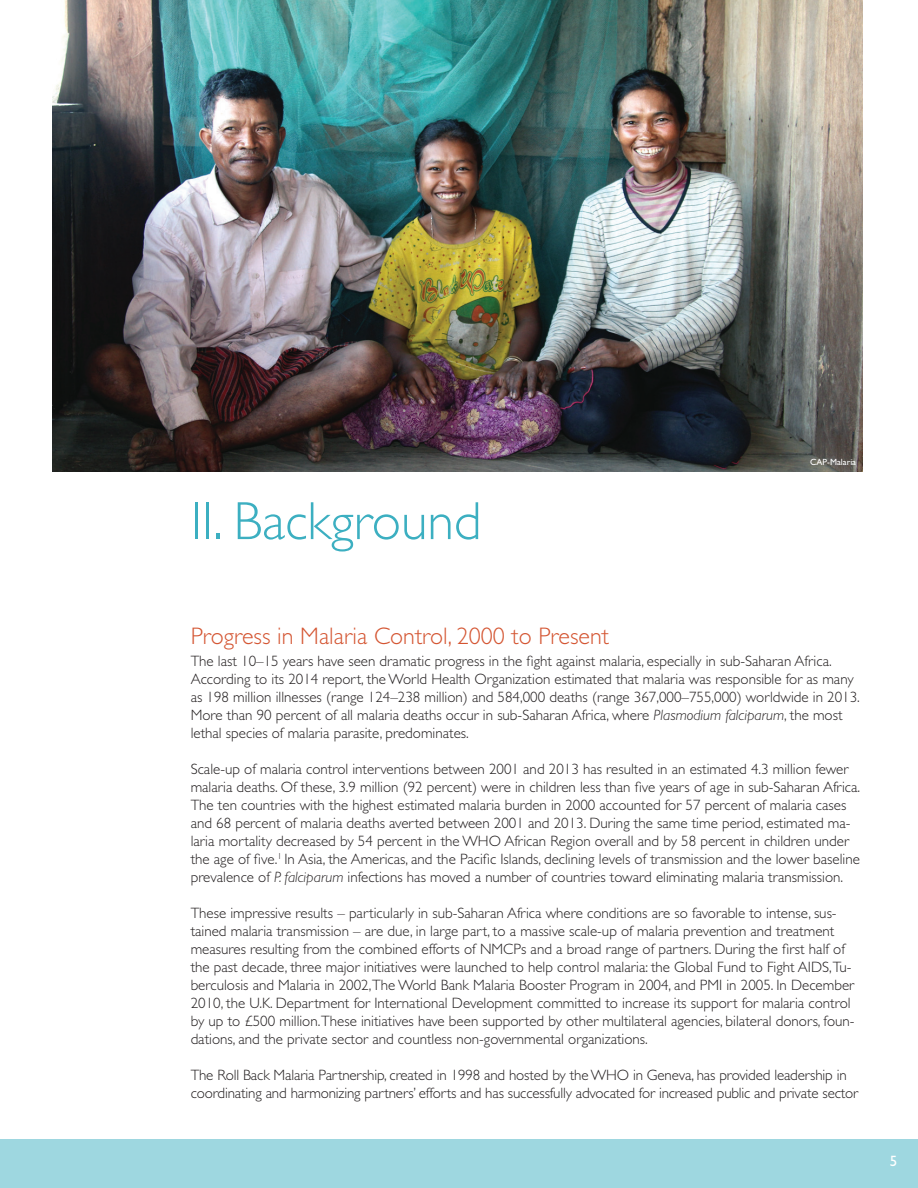
<style>
.page{position:relative;width:918px;height:1188px;background:#fff}
.page>*{position:absolute;margin:0;border:0;box-sizing:border-box;transform-origin:0 0}
.t1{font:300 54px "Gill Sans";color:#3cafc1}
.subhead{font:300 24px "Gill Sans";color:#d45532}
.body{font:300 15px/18px "Gill Sans";color:#231f20}
.t2{font:15px "Gill Sans";color:#fff}
.credit{font:9px "Gill Sans";color:#fff}
.s1{font-style:italic}
</style>
<div class="page">
<div style="left:0;top:1139px;width:918px;height:49px;background:#9ed7e0"></div>
<img style="left:53px;top:0;width:810px;height:472px">
<p class="t1" style="left:191px;top:491px;width:292px">II. Background</p>
<p class="credit" style="left:810px;top:457px;width:48px">CAP-Malaria</p>
<p class="subhead" style="left:191px;top:622px;width:420px">Progress in Malaria Control, 2000 to Present</p>
<p class="body" style="left:191px;top:652px;width:669px">The last 10–15 years have seen dramatic progress in the fight against malaria, especially in sub-Saharan Africa.<br>According to its 2014 report, the World Health Organization estimated that malaria was responsible for as many as 198 million illnesses (range 124–238 million) and 584,000 deaths (range 367,000–755,000) worldwide in 2013.<br>More than 90 percent of all malaria deaths occur in sub-Saharan Africa, where <span class="s1">Plasmodium falciparum</span>, the most lethal species of malaria parasite, predominates.</p>
<p class="body" style="left:191px;top:760px;width:671px">Scale-up of malaria control interventions between 2001 and 2013 has resulted in an estimated 4.3 million fewer malaria deaths. Of these, 3.9 million (92 percent) were in children less than five years of age in sub-Saharan Africa.<br>The ten countries with the highest estimated malaria burden in 2000 accounted for 57 percent of malaria cases and 68 percent of malaria deaths averted between 2001 and 2013. During the same time period, estimated ma&shy;laria mortality decreased by 54 percent in the WHO African Region overall and by 58 percent in children under the age of five. <sup>1</sup> In Asia, the Americas, and the Pacific Islands, declining levels of transmission and the lower baseline prevalence of <span class="s1">P. falciparum</span> infections has moved a number of countries toward eliminating malaria transmission.</p>
<p class="body" style="left:191px;top:904px;width:665px">These impressive results – particularly in sub-Saharan Africa where conditions are so favorable to intense, sus&shy;tained malaria transmission – are due, in large part, to a massive scale-up of malaria prevention and treatment measures resulting from the combined efforts of NMCPs and a broad range of partners. During the first half of the past decade, three major initiatives were launched to help control malaria: the Global Fund to Fight AIDS,Tu&shy;berculosis and Malaria in 2002,The World Bank Malaria Booster Program in 2004, and PMI in 2005. In December 2010, the U.K. Department for International Development committed to increase its support for malaria control by up to £500 million. These initiatives have been supported by other multilateral agencies, bilateral donors, foun&shy;dations, and the private sector and countless non-governmental organizations.</p>
<p class="body" style="left:191px;top:1066px;width:669px">The Roll Back Malaria Partnership, created in 1998 and hosted by the WHO in Geneva, has provided leadership in coordinating and harmonizing partners’ efforts and has successfully advocated for increased public and private sector</p>
<p class="t2" style="left:890px;top:1153px;width:9px">5</p>
</div>
